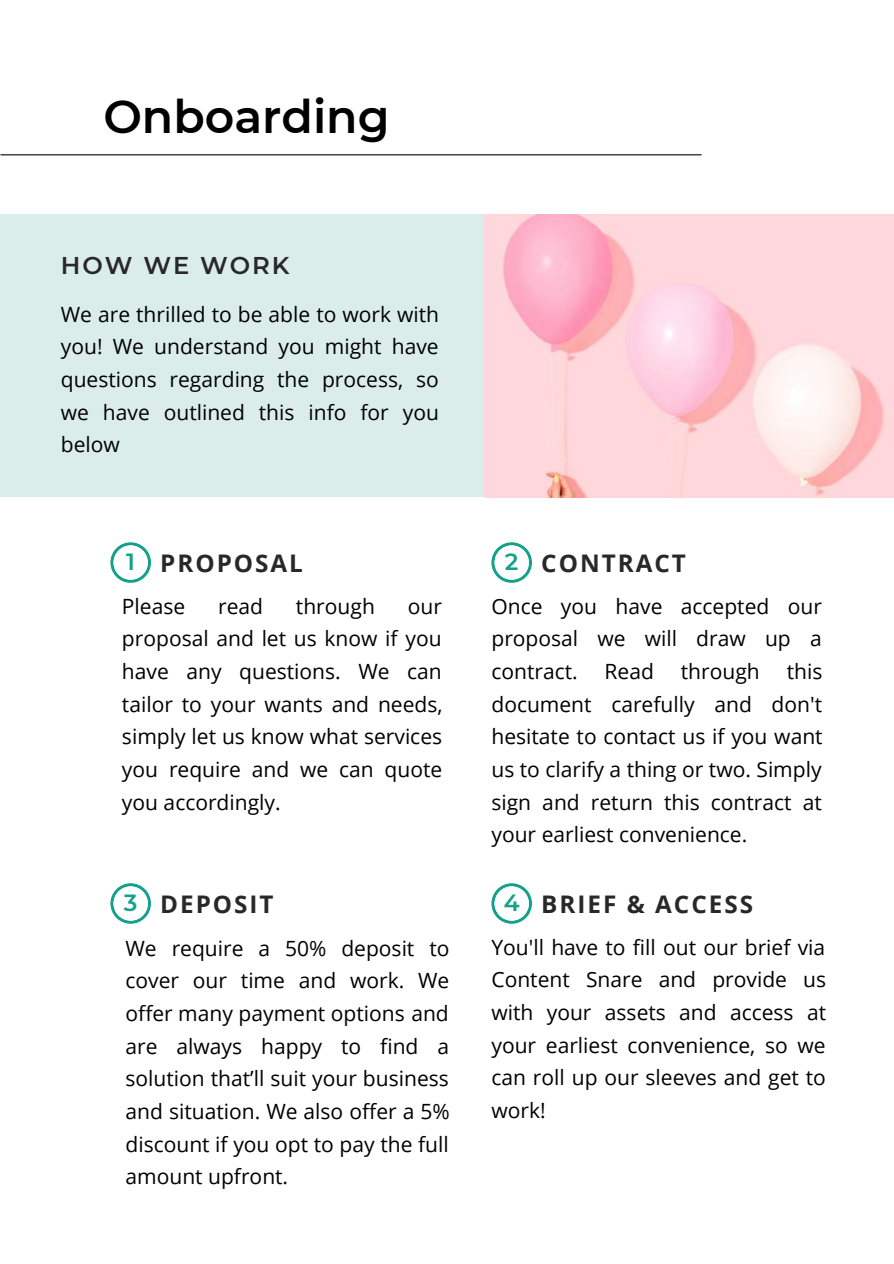
<style>
.page{position:relative;width:894px;height:1264px;background:#fff}
.page>*{position:absolute;margin:0;border:0;box-sizing:border-box;transform-origin:0 0}
.t1{font:600 45.9px "Montserrat";color:#000}
.t2{font:700 24.3px "Open Sans";letter-spacing:.08em;color:#292828}
.t3{font:600 24.3px "Montserrat";letter-spacing:.08em;color:#292828}
.t4{font:21px/32.7px "Open Sans";color:#000;text-align:justify}
.s1{font-family:"Montserrat";font-weight:600;font-size:23.4px;color:#13a18b}
</style>
<div class="page">
<div style="left:0;top:214px;width:504px;height:283px;background:#dbedea"></div>
<img style="left:484px;top:214px;width:409px;height:283px">
<svg style="left:0;top:154px;width:701px;height:1px"></svg>
<svg style="left:110px;top:542px;width:41px;height:41px"></svg>
<div style="left:113px;top:545px;width:35px;height:34px;background:#fff;border-radius:50%"></div>
<svg style="left:491px;top:542px;width:41px;height:41px"></svg>
<div style="left:494px;top:545px;width:34px;height:34px;background:#fff;border-radius:50%"></div>
<svg style="left:110px;top:883px;width:41px;height:40px"></svg>
<div style="left:113px;top:886px;width:35px;height:34px;background:#fff;border-radius:50%"></div>
<svg style="left:491px;top:883px;width:41px;height:40px"></svg>
<div style="left:494px;top:886px;width:34px;height:34px;background:#fff;border-radius:50%"></div>
<h1 class="t1" style="left:103px;top:88px;width:287px">Onboarding</h1>
<p class="t3" style="left:61px;top:250px;width:230px">HOW WE WORK</p>
<p class="t4" style="left:61px;top:297px;width:380px">We are thrilled to be able to work with you! We understand you might have questions regarding the process, so we have outlined this info for you below</p>
<p class="t2" style="left:126px;top:546px;width:178px"><span class="s1">1</span> PROPOSAL</p>
<p class="t4" style="left:122px;top:589px;width:65px">Please</p>
<p class="t4" style="left:218px;top:589px;width:46px">read</p>
<p class="t4" style="left:296px;top:589px;width:80px">through</p>
<p class="t4" style="left:122px;top:589px;width:322px;text-indent:286px">our proposal and let us know if you have any questions. We can tailor to your wants and needs, simply let us know what services you require and we can quote you accordingly.</p>
<p class="t2" style="left:504px;top:546px;width:182px"><span class="s1">2</span> CONTRACT</p>
<p class="t4" style="left:491px;top:589px;width:332px">Once you have accepted our proposal we will draw up a contract.</p>
<p class="t4" style="left:491px;top:654px;width:332px;text-indent:295px">this document carefully and don't hesitate to contact us if you want us to clarify a thing or two. Simply sign and return this contract at your earliest convenience.</p>
<p class="t4" style="left:604px;top:654px;width:51px">Read</p>
<p class="t4" style="left:680px;top:654px;width:80px">through</p>
<p class="t2" style="left:124px;top:886px;width:151px"><span class="s1">3</span> DEPOSIT</p>
<p class="t4" style="left:125px;top:931px;width:325px">We require a 50% deposit to cover our time and work. We offer many payment options and are always happy to find a solution that’ll suit your business and situation. We also offer a 5% discount if you opt to pay the full amount upfront.</p>
<p class="t4" style="left:491px;top:930px;width:336px">You'll have to fill out our brief via Content Snare and provide us with your assets and access at your earliest convenience, so we can roll up our sleeves and get to work!</p>
<p class="t2" style="left:503px;top:886px;width:251px"><span class="s1">4</span> BRIEF &amp; ACCESS</p>
</div>
